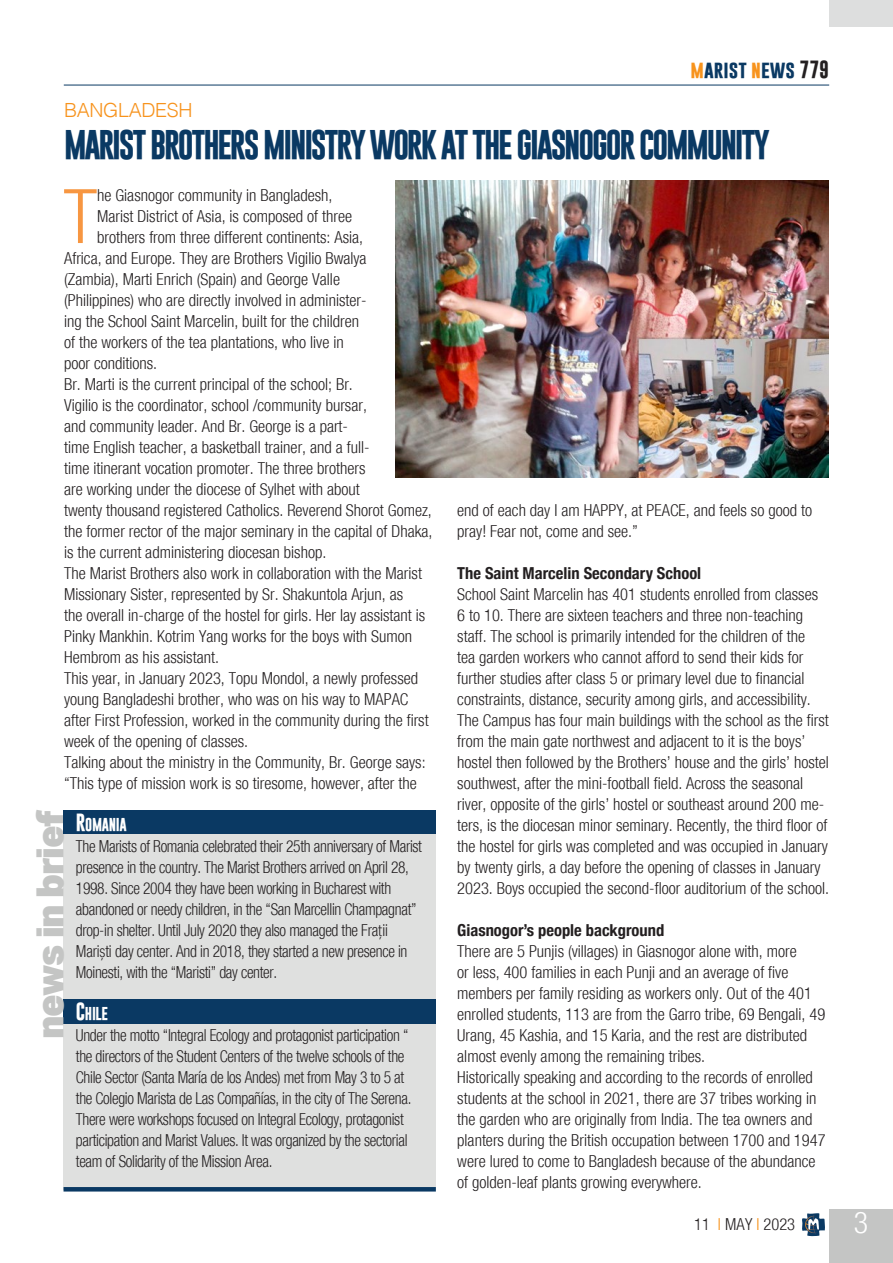
<style>
.page{position:relative;width:893px;height:1263px;background:#fff}
.page>*{position:absolute;margin:0;border:0;box-sizing:border-box;transform-origin:0 0}
.Testo_normal{font:300 condensed 75.3px "Helvetica Neue";color:#f79641}
.Titolo{font:900 37.5px "Aktiv Grotesk";letter-spacing:-.03em;color:#c4c5c4}
.Titolo-2{font:700 30px "Gobold";letter-spacing:-.075em;color:#0a3963}
.t1{font:300 condensed 30px "Helvetica Neue";color:#fff}
.sommario{font:300 19.5px "Helvetica";letter-spacing:-.015em;color:#f7931d}
.t2{font:700 18px "Gobold";color:#0a3963}
.Testo_normal-2{font:300 condensed 16.5px/21px "Helvetica Neue";color:#231f20}
.Testo_normal-3{font:300 condensed 16.5px/21px "Helvetica Neue";letter-spacing:-.02em;color:#231f20;scale:.94 1}
.Testo_normal-4{font:700 condensed 16.5px "Helvetica Neue";color:#231f20}
.Testo_sinEspacio{font:700 13.5px "Gobold";letter-spacing:-.025em;color:#fff}
.s1{color:#f7931d}
.s2{color:#231f20}
.s3{font-size:18px}
.s4{font-family:"Aktiv Grotesk Cd";font-stretch:normal}
</style>
<div class="page">
<div style="left:829px;top:1209px;width:64px;height:54px;background:#c4c5c4"></div>
<hr style="left:64px;top:85px;width:765px;height:1px;background:#0a3963">
<svg style="left:802px;top:1213px;width:23px;height:23px"></svg>
<div style="left:829px;top:0;width:64px;height:27px;background:#dddede"></div>
<img style="left:395px;top:180px;width:434px;height:297px">
<div style="left:64px;top:830px;width:372px;height:359px;background:#dfe0df"></div>
<div style="left:64px;top:999px;width:372px;height:24px;background:#0a3963"></div>
<div style="left:64px;top:810px;width:372px;height:24px;background:#0a3963"></div>
<hr style="left:64px;top:1187px;width:372px;height:4px;background:#0a3963">
<p class="t2" style="left:691px;top:57px;width:140px"><span class="s1">m</span>arist <span class="s1">n</span>ews <span class="s2">779</span></p>
<p class="sommario" style="left:64px;top:93px;width:130px">BANGLADESH</p>
<p class="Titolo-2" style="left:64px;top:125px;width:707px">MARIST BROTHERS MINISTRY WORK AT THE GIASNOGOR COMMUNITY</p>
<p class="Testo_normal" style="left:64px;top:173px;width:35px">T</p>
<p class="Testo_normal-2" style="left:97px;top:185px;width:237px">he Giasnogor community in Bangladesh,</p>
<p class="Testo_normal-2" style="left:97px;top:206px;width:256px">Marist District of Asia, is composed of three</p>
<p class="Testo_normal-2" style="left:97px;top:227px;width:268px">brothers from three different continents: Asia,</p>
<p class="Testo_normal-2" style="left:64px;top:248px;width:304px">Africa, and Europe. They are Brothers Vigilio Bwalya</p>
<p class="Testo_normal-2" style="left:64px;top:269px;width:277px">(Zambia), Marti Enrich (Spain) and George Valle</p>
<p class="Testo_normal-2" style="left:64px;top:290px;width:304px">(Philippines) who are directly involved in administer-</p>
<p class="Testo_normal-2" style="left:64px;top:311px;width:297px">ing the School Saint Marcelin, built for the children</p>
<p class="Testo_normal-2" style="left:64px;top:332px;width:281px">of the workers of the tea plantations, who live in</p>
<p class="Testo_normal-2" style="left:64px;top:353px;width:95px">poor conditions.</p>
<p class="Testo_normal-2" style="left:64px;top:374px;width:370px">Br. Marti is the current principal of the school; Br.<br>Vigilio is the coordinator, school /community bursar,<br>and community leader. And Br. George is a part-<br>time English teacher, a basketball trainer, and a full-<br>time itinerant vocation promoter. The three brothers<br>are working under the diocese of Sylhet with about<br>twenty thousand registered Catholics. Reverend Shorot Gomez, the former rector of the major seminary in the capital of Dhaka, is the current administering diocesan bishop.</p>
<p class="Testo_normal-2" style="left:64px;top:563px;width:363px">The Marist Brothers also work in collaboration with the Marist Missionary Sister, represented by Sr. Shakuntola Arjun, as the overall in-charge of the hostel for girls. Her lay assistant is Pinky Mankhin. Kotrim Yang works for the boys with Sumon Hembrom as his assistant.</p>
<p class="Testo_normal-2" style="left:64px;top:668px;width:366px">This year, in January 2023, Topu Mondol, a newly professed young Bangladeshi brother, who was on his way to MAPAC after First Profession, worked in the community during the first week of the opening of classes.</p>
<p class="Testo_normal-2" style="left:64px;top:752px;width:363px">Talking about the ministry in the Community, Br. George says: “This type of mission work is so tiresome, however, after the</p>
<p class="Titolo" style="left:26px;top:1039px;width:231px;rotate:-90deg">news in brief</p>
<p class="Testo_sinEspacio" style="left:76px;top:816px;width:52px"><span class="s3">R</span>OMANIA</p>
<p class="Testo_normal-3" style="left:76px;top:836px;width:370px">The Marists of Romania celebrated their 25th anniversary of Marist presence in the country. The Marist Brothers arrived on April 28, 1998. Since 2004 they have been working in Bucharest with abandoned or needy children, in the “San Marcellin Champagnat” drop-in shelter. Until July 2020 they also managed the Fra<span class="s4">ț</span>ii Mari<span class="s4">ș</span>ti day center. And in 2018, they started a new presence in Moinesti, with the “Maristi” day center.</p>
<p class="Testo_sinEspacio" style="left:76px;top:1005px;width:34px"><span class="s3">C</span>HILE</p>
<p class="Testo_normal-3" style="left:76px;top:1025px;width:358px">Under the motto “Integral Ecology and protagonist participation “ the directors of the Student Centers of the twelve schools of the Chile Sector (Santa María de los Andes) met from May 3 to 5 at the Colegio Marista de Las Compañías, in the city of The Serena.<br>There were workshops focused on Integral Ecology, protagonist participation and Marist Values. It was organized by the sectorial team of Solidarity of the Mission Area.</p>
<p class="Testo_normal-2" style="left:457px;top:500px;width:356px">end of each day I am HAPPY, at PEACE, and feels so good to pray! Fear not, come and see.”</p>
<p class="Testo_normal-4" style="left:457px;top:559px;width:245px">The Saint Marcelin Secondary School</p>
<p class="Testo_normal-2" style="left:457px;top:584px;width:362px">School Saint Marcelin has 401 students enrolled from classes 6 to 10. There are sixteen teachers and three non-teaching staff. The school is primarily intended for the children of the tea garden workers who cannot afford to send their kids for further studies after class 5 or primary level due to financial constraints, distance, security among girls, and accessibility.</p>
<p class="Testo_normal-2" style="left:457px;top:710px;width:373px">The Campus has four main buildings with the school as the first from the main gate northwest and adjacent to it is the boys’ hostel then followed by the Brothers’ house and the girls’ hostel southwest, after the mini-football field. Across the seasonal river, opposite of the girls’ hostel or southeast around 200 me&shy;ters, is the diocesan minor seminary. Recently, the third floor of the hostel for girls was completed and was occupied in January by twenty girls, a day before the opening of classes in January 2023. Boys occupied the second-floor auditorium of the school.</p>
<p class="Testo_normal-4" style="left:457px;top:916px;width:209px">Giasnogor’s people background</p>
<p class="Testo_normal-2" style="left:457px;top:941px;width:370px">There are 5 Punjis (villages) in Giasnogor alone with, more<br>or less, 400 families in each Punji and an average of five members per family residing as workers only. Out of the 401 enrolled students, 113 are from the Garro tribe, 69 Bengali, 49<br>Urang, 45 Kashia, and 15 Karia, and the rest are distributed almost evenly among the remaining tribes.</p>
<p class="Testo_normal-2" style="left:457px;top:1067px;width:370px">Historically speaking and according to the records of enrolled students at the school in 2021, there are 37 tribes working in the garden who are originally from India. The tea owners and planters during the British occupation between 1700 and 1947 were lured to come to Bangladesh because of the abundance of golden-leaf plants growing everywhere.</p>
<p class="Testo_normal-2" style="left:694px;top:1214px;width:102px">11 <span class="s1">I</span> MAY <span class="s1">I</span> 2023</p>
<h3 class="t1" style="left:854px;top:1205px;width:16px">3</h3>
</div>
